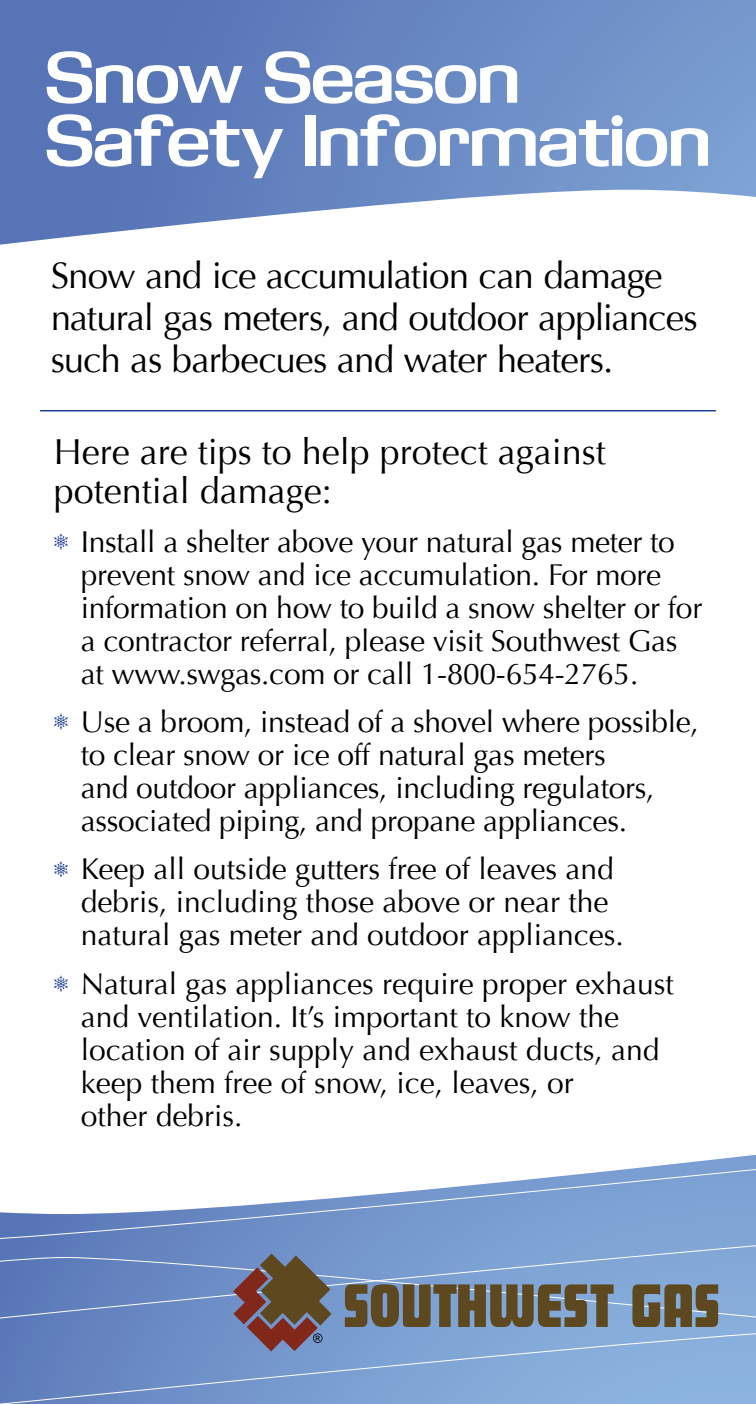
<style>
.page{position:relative;width:756px;height:1404px;background:#fff}
.page>*{position:absolute;margin:0;border:0;box-sizing:border-box;transform-origin:0 0}
.t1{font:700 63px/63px "Kasse FLF";letter-spacing:-.01em;color:#fff}
.t2{font:36.6px/42px "Optima";letter-spacing:-.025em;color:#000}
.t3{font:36px/39px "Optima";color:#000}
.t4{font:30px/33px "Optima";letter-spacing:-.01em;color:#000}
</style>
<div class="page">
<svg style="left:0;top:0;width:756px;height:245px;background:#7b96c9"></svg>
<svg style="left:0;top:1154px;width:756px;height:72px"></svg>
<svg style="left:0;top:1226px;width:756px;height:104px;background:#7495ca"></svg>
<svg style="left:0;top:1330px;width:756px;height:74px;background:#7b9ed1"></svg>
<svg style="left:233px;top:1254px;width:98px;height:97px;background:#6e5f63"></svg>
<svg style="left:345px;top:1284px;width:373px;height:43px;background:#69665a"></svg>
<hr style="left:40px;top:410px;width:676px;height:1px;background:#1c3e94">
<svg style="left:54px;top:533px;width:14px;height:17px"></svg>
<svg style="left:54px;top:713px;width:14px;height:17px"></svg>
<svg style="left:54px;top:861px;width:14px;height:17px"></svg>
<svg style="left:54px;top:976px;width:14px;height:16px"></svg>
<h1 class="t1" style="left:45px;top:43px;width:668px">Snow Season<br>Safety Information</h1>
<p class="t2" style="left:51px;top:256px;width:649px">Snow and ice accumulation can damage natural gas meters, and outdoor appliances such as barbecues and water heaters.</p>
<p class="t3" style="left:54px;top:433px;width:554px">Here are tips to help protect against potential damage:</p>
<p class="t4" style="left:81px;top:525px;width:623px">Install a shelter above your natural gas meter to prevent snow and ice accumulation. For more information on how to build a snow shelter or for a contractor referral, please visit Southwest Gas at www.swgas.com or call 1-800-654-2765.</p>
<p class="t4" style="left:81px;top:706px;width:620px">Use a broom, instead of a shovel where possible, to clear snow or ice off natural gas meters<br>and outdoor appliances, including regulators, associated piping, and propane appliances.</p>
<p class="t4" style="left:81px;top:853px;width:545px">Keep all outside gutters free of leaves and debris, including those above or near the natural gas meter and outdoor appliances.</p>
<p class="t4" style="left:81px;top:967px;width:595px">Natural gas appliances require proper exhaust and ventilation. It’s important to know the location of air supply and exhaust ducts, and keep them free of snow, ice, leaves, or<br>other debris.</p>
</div>
